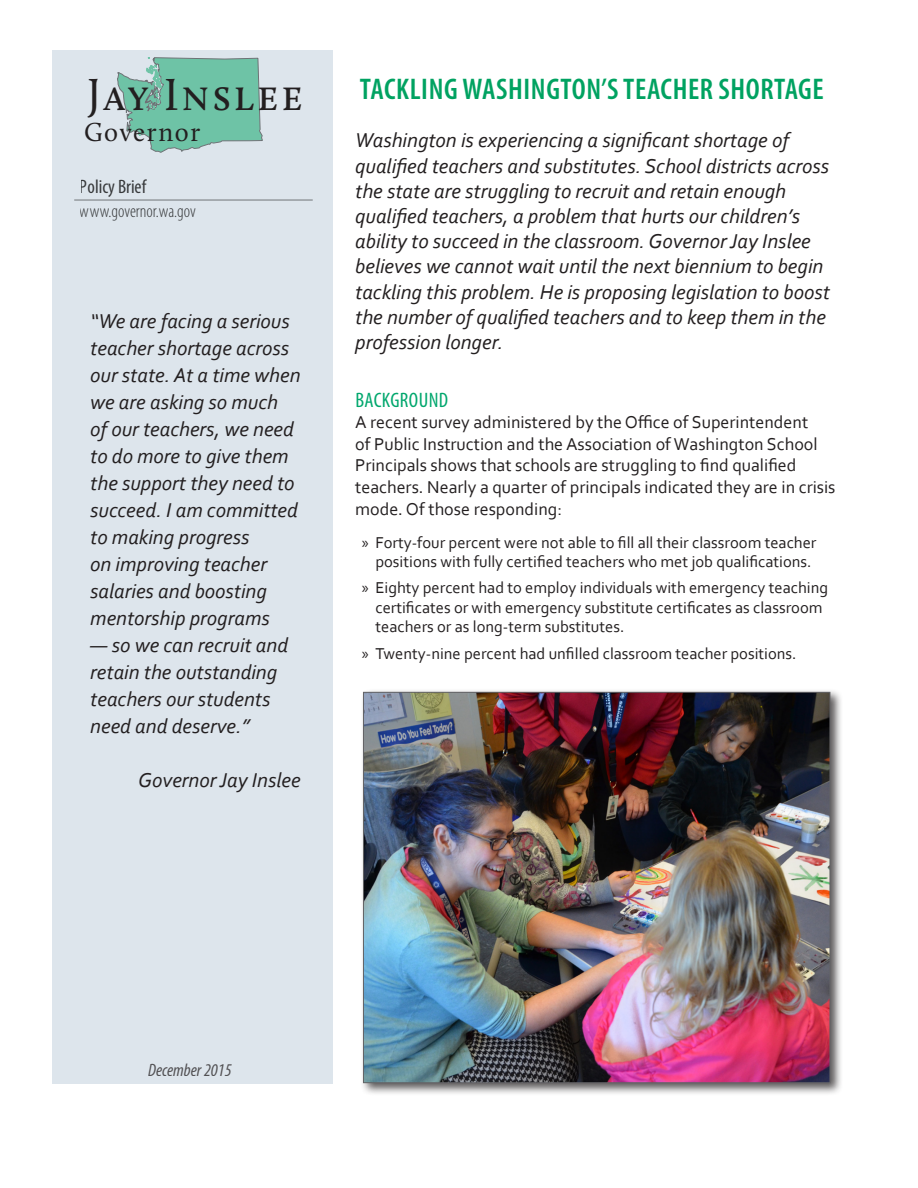
<style>
.page{position:relative;width:918px;height:1188px;background:#fff}
.page>*{position:absolute;margin:0;border:0;box-sizing:border-box;transform-origin:0 0}
.t1{font:46.5px "Calluna";letter-spacing:.06em;color:#231f20}
.main_title{font:600 condensed 30px "Myriad Pro";letter-spacing:.02em;color:#00a261}
.t2{font:27px "Calluna";letter-spacing:.06em;color:#231f20}
.first_paragraph_in_b{font:italic 21px/25.2px "Corbel";color:#231f20}
.pull_quote_paragraph{font:italic 21px/27px "Corbel";color:#231f20}
.subtitle{font:condensed 21px "Myriad Pro";letter-spacing:.02em;color:#00a76d}
.t3{font:condensed 19.5px "Myriad Pro";color:#000}
.body_text{font:18px/21.6px "Corbel";color:#231f20}
.t4{font:300 condensed 18px "Myriad Pro";color:#000}
.t5{font:italic condensed 18px "Myriad Pro";color:#231f20}
.t6{font:16.5px/19.5px "Corbel";color:#231f20;text-align:center}
.s1{font-family:"Myriad Pro"}
</style>
<div class="page">
<div style="left:52px;top:50px;width:281px;height:1034px;background:#dde5ec"></div>
<hr style="left:74px;top:200px;width:239px;height:1px;background:#000">
<svg style="left:117px;top:57px;width:146px;height:96px"></svg>
<div style="left:360px;top:689px;width:483px;height:407px;background:#231f20;opacity:.75"></div>
<img style="left:365px;top:694px;width:463px;height:387px">
<p class="t1" style="left:87px;top:66px;width:217px">Jay Inslee</p>
<p class="t2" style="left:84px;top:116px;width:118px">Governor</p>
<p class="t3" style="left:80px;top:175px;width:68px">Policy Brief</p>
<p class="t4" style="left:80px;top:202px;width:118px">www.governor.wa.gov</p>
<p class="pull_quote_paragraph" style="left:90px;top:307px;width:212px">“We are facing a serious teacher shortage across our state. At a time when we are asking so much<br>of our teachers, we need to do more to give them the support they need to succeed. I am committed to making progress<br>on improving teacher salaries and boosting mentorship programs</p>
<p class="pull_quote_paragraph" style="left:90px;top:631px;width:199px">— so we can recruit and retain the outstanding teachers our students need and deserve.”</p>
<p class="pull_quote_paragraph" style="left:138px;top:766px;width:164px">Governor Jay Inslee</p>
<p class="main_title" style="left:360px;top:73px;width:466px">TACKLING WASHINGTON’S TEACHER SHORTAGE</p>
<p class="first_paragraph_in_b" style="left:355px;top:127px;width:476px">Washington is experiencing a significant shortage of qualified teachers and substitutes. School districts across the state are struggling to recruit and retain enough qualified teachers, a problem that hurts our children’s ability to succeed in the classroom. Governor Jay Inslee believes we cannot wait until the next biennium to begin tackling this problem. He is proposing legislation to boost the number of qualified teachers and to keep them in the profession longer.</p>
<p class="subtitle" style="left:355px;top:387px;width:94px">BACKGROUND</p>
<p class="body_text" style="left:355px;top:411px;width:482px">A recent survey administered by the Office of Superintendent<br>of Public Instruction and the Association of Washington School Principals shows that schools are struggling to find qualified teachers. Nearly a quarter of principals indicated they are in crisis mode. Of those responding:</p>
<p class="t6" style="left:362px;top:532px;width:456px"><span class="s1">»</span> Forty-four percent were not able to fill all their classroom teacher positions with fully certified teachers who met job qualifications.</p>
<p class="t6" style="left:375px;top:578px;width:454px;text-align:left;text-indent:-14px"><span class="s1">»</span> Eighty percent had to employ individuals with emergency teaching certificates or with emergency substitute certificates as classroom teachers or as long-term substitutes.</p>
<p class="t6" style="left:362px;top:643px;width:436px"><span class="s1">»</span> Twenty-nine percent had unfilled classroom teacher positions.</p>
<p class="t5" style="left:148px;top:1059px;width:85px">December 2015</p>
</div>
